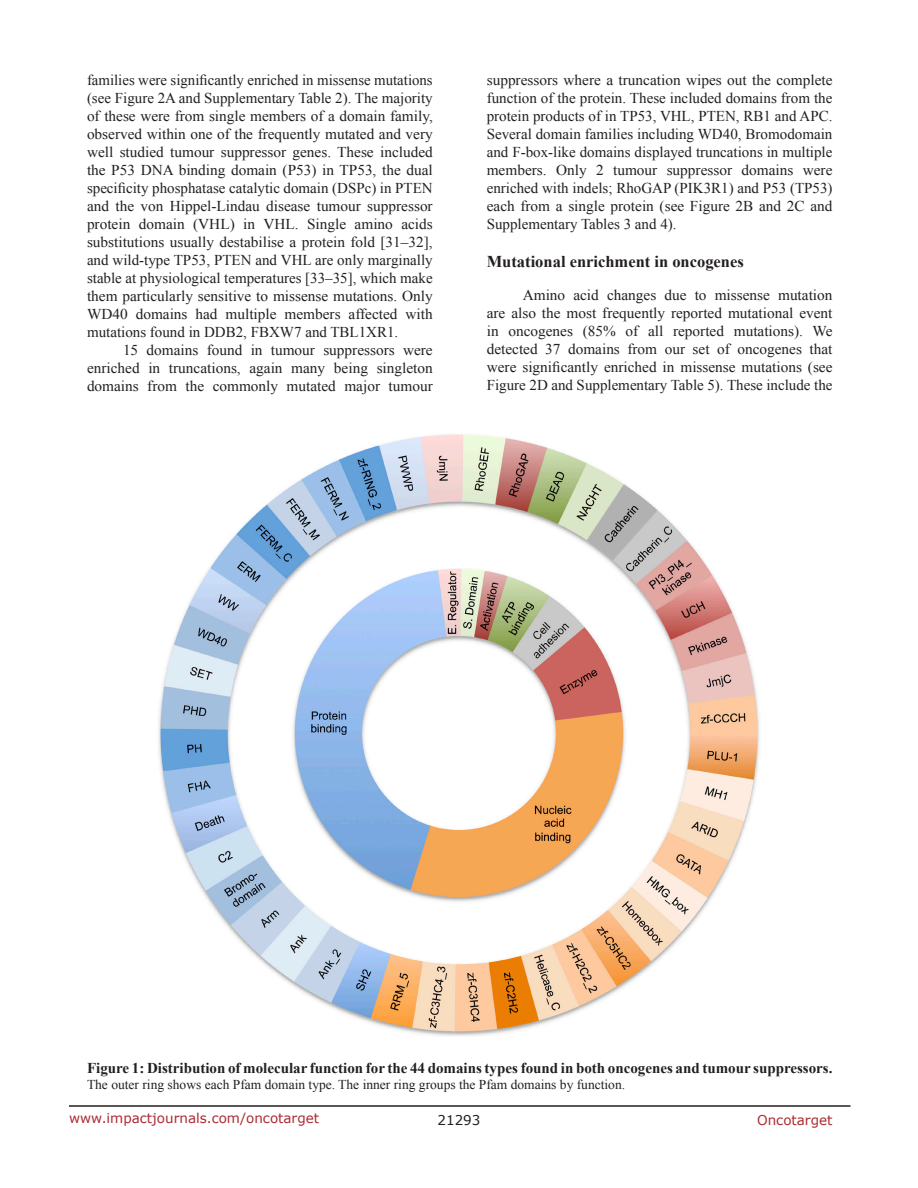
<style>
.page{position:relative;width:918px;height:1188px;background:#fff}
.page>*{position:absolute;margin:0;border:0;box-sizing:border-box;transform-origin:0 0}
.SubHeading_middle{font:700 16.5px "Times New Roman";color:#231f20}
.BodyText{font:15px/18px "Times New Roman";color:#231f20;text-align:justify}
.FigureText{font:700 15px "Times New Roman";color:#231f20}
.FigureText-2{font:13.5px "Times New Roman";color:#231f20}
.t1{font:13.5px "Verdana";color:#ac2b31}
.t2{font:13.5px "Verdana";color:#231f20}
</style>
<div class="page">
<hr style="left:69px;top:1105px;width:781px;height:2px;background:#231f20">
<img style="left:158px;top:434px;width:602px;height:602px">
<p class="BodyText" style="left:87px;top:71px;width:347px">families were significantly enriched in missense mutations (see Figure 2A and Supplementary Table 2). The majority of these were from single members of a domain family, observed within one of the frequently mutated and very well studied tumour suppressor genes. These included the P53 DNA binding domain (P53) in TP53, the dual specificity phosphatase catalytic domain (DSPc) in PTEN and the von Hippel-Lindau disease tumour suppressor protein domain (VHL) in VHL. Single amino acids substitutions usually destabilise a protein fold [31–32], and wild-type TP53, PTEN and VHL are only marginally stable at physiological temperatures [33–35], which make them particularly sensitive to missense mutations. Only WD40 domains had multiple members affected with mutations found in DDB2, FBXW7 and TBL1XR1.</p>
<p class="BodyText" style="left:87px;top:341px;width:347px;text-indent:36px">15 domains found in tumour suppressors were enriched in truncations, again many being singleton domains from the commonly mutated major tumour</p>
<p class="BodyText" style="left:487px;top:71px;width:347px">suppressors where a truncation wipes out the complete function of the protein. These included domains from the protein products of in TP53, VHL, PTEN, RB1 and APC.<br>Several domain families including WD40, Bromodomain and F-box-like domains displayed truncations in multiple members. Only 2 tumour suppressor domains were enriched with indels; RhoGAP (PIK3R1) and P53 (TP53) each from a single protein (see Figure 2B and 2C and Supplementary Tables 3 and 4).</p>
<p class="SubHeading_middle" style="left:487px;top:250px;width:259px">Mutational enrichment in oncogenes</p>
<p class="BodyText" style="left:487px;top:286px;width:347px;text-indent:36px">Amino acid changes due to missense mutation are also the most frequently reported mutational event in oncogenes (85% of all reported mutations). We detected 37 domains from our set of oncogenes that were significantly enriched in missense mutations (see Figure 2D and Supplementary Table 5). These include the</p>
<p class="FigureText" style="left:87px;top:1057px;width:747px">Figure 1: Distribution of molecular function for the 44 domains types found in both oncogenes and tumour suppressors.</p>
<p class="FigureText-2" style="left:87px;top:1075px;width:540px">The outer ring shows each Pfam domain type. The inner ring groups the Pfam domains by function.</p>
<p class="t1" style="left:69px;top:1109px;width:252px">www.impactjournals.com/oncotarget</p>
<p class="t2" style="left:438px;top:1111px;width:44px">21293</p>
<p class="t1" style="left:757px;top:1111px;width:77px">Oncotarget</p>
</div>
